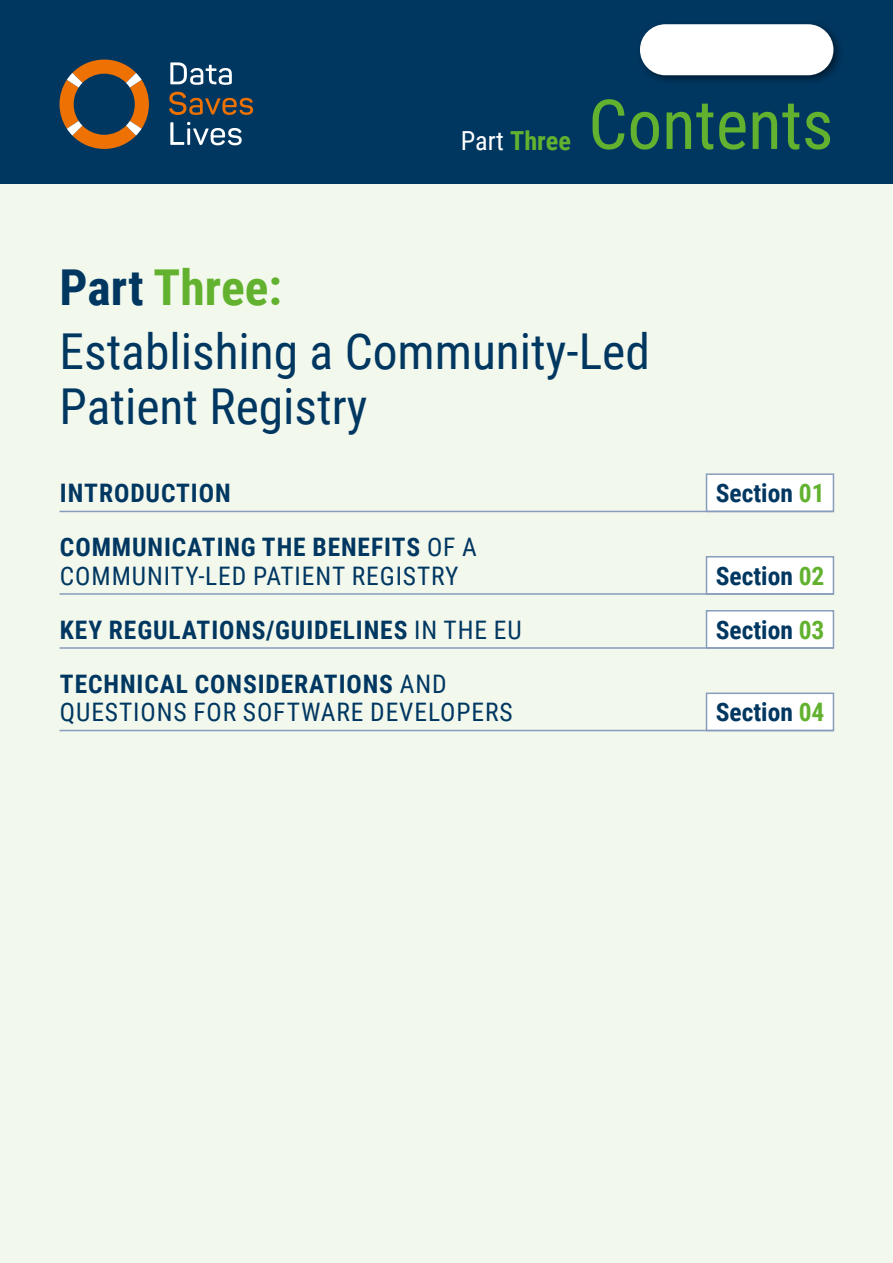
<style>
.page{position:relative;width:893px;height:1263px;background:#fff}
.page>*{position:absolute;margin:0;border:0;box-sizing:border-box;transform-origin:0 0}
.t1{font:69px "Roboto Condensed";color:#62b22f}
.t2{font:49.5px/64.1px "Roboto Condensed";color:#003761}
.t3{font:700 26.25px "Roboto Condensed";color:#62b22f}
.t4{font:25.5px/28.5px "Roboto Condensed";letter-spacing:.035em;color:#003761}
.t5{font:700 25.5px "Roboto Condensed";letter-spacing:.03em;color:#003761}
.t6{font:700 25.5px "Roboto Condensed";color:#003761}
.s1{font-weight:400;color:#fff}
.s2{font-weight:700}
.s3{font-weight:700;color:#62b22f}
.s4{color:#62b22f}
.s5{font-weight:400}
</style>
<div class="page">
<div style="left:0;top:184px;width:893px;height:1079px;background:#f3f8ed"></div>
<svg style="left:705px;top:473px;width:130px;height:40px;background:#f4f6f8"></svg>
<svg style="left:705px;top:692px;width:130px;height:40px;background:#f4f6f8"></svg>
<svg style="left:705px;top:556px;width:130px;height:39px;background:#f7f8fa"></svg>
<svg style="left:705px;top:610px;width:130px;height:39px;background:#f7f8fa"></svg>
<div style="left:0;top:0;width:893px;height:184px;background:#003761"></div>
<svg style="left:60px;top:60px;width:89px;height:89px"></svg>
<svg style="left:170px;top:62px;width:62px;height:23px"></svg>
<svg style="left:169px;top:92px;width:84px;height:23px"></svg>
<svg style="left:170px;top:122px;width:72px;height:24px"></svg>
<hr style="left:60px;top:511px;width:773px;height:1px;background:#889dbc">
<hr style="left:60px;top:593px;width:773px;height:2px;background:#889dbc">
<hr style="left:60px;top:647px;width:773px;height:2px;background:#889dbc">
<hr style="left:60px;top:730px;width:773px;height:1px;background:#889dbc">
<div style="left:635px;top:19px;width:210px;height:67px;background:#000;opacity:.5"></div>
<div style="left:640px;top:24px;width:193px;height:51px;background:#fff;border-radius:26px"></div>
<p class="t3" style="left:461px;top:122px;width:112px"><span class="s1">Part</span> Three</p>
<h1 class="t1" style="left:588px;top:76px;width:247px">Contents</h1>
<h2 class="t2" style="left:60px;top:253px;width:592px"><span class="s2">Part</span> <span class="s3">Three:<br></span>Establishing a Community-Led</h2>
<h2 class="t2" style="left:60px;top:373px;width:309px">Patient Registry</h2>
<p class="t5" style="left:60px;top:475px;width:172px">INTRODUCTION</p>
<p class="t6" style="left:716px;top:475px;width:110px">Section <span class="s4">01</span></p>
<p class="t4" style="left:60px;top:532px;width:418px"><span class="s2">COMMUNICATING THE BENEFITS</span> OF A<br>COMMUNITY-LED PATIENT REGISTRY</p>
<p class="t6" style="left:716px;top:558px;width:110px">Section <span class="s4">02</span></p>
<p class="t5" style="left:60px;top:612px;width:463px">KEY REGULATIONS/GUIDELINES <span class="s5">IN THE EU</span></p>
<p class="t6" style="left:716px;top:612px;width:110px">Section <span class="s4">03</span></p>
<p class="t4" style="left:60px;top:668px;width:454px"><span class="s2">TECHNICAL CONSIDERATIONS</span> AND<br>QUESTIONS FOR SOFTWARE DEVELOPERS</p>
<p class="t6" style="left:716px;top:694px;width:110px">Section <span class="s4">04</span></p>
</div>
